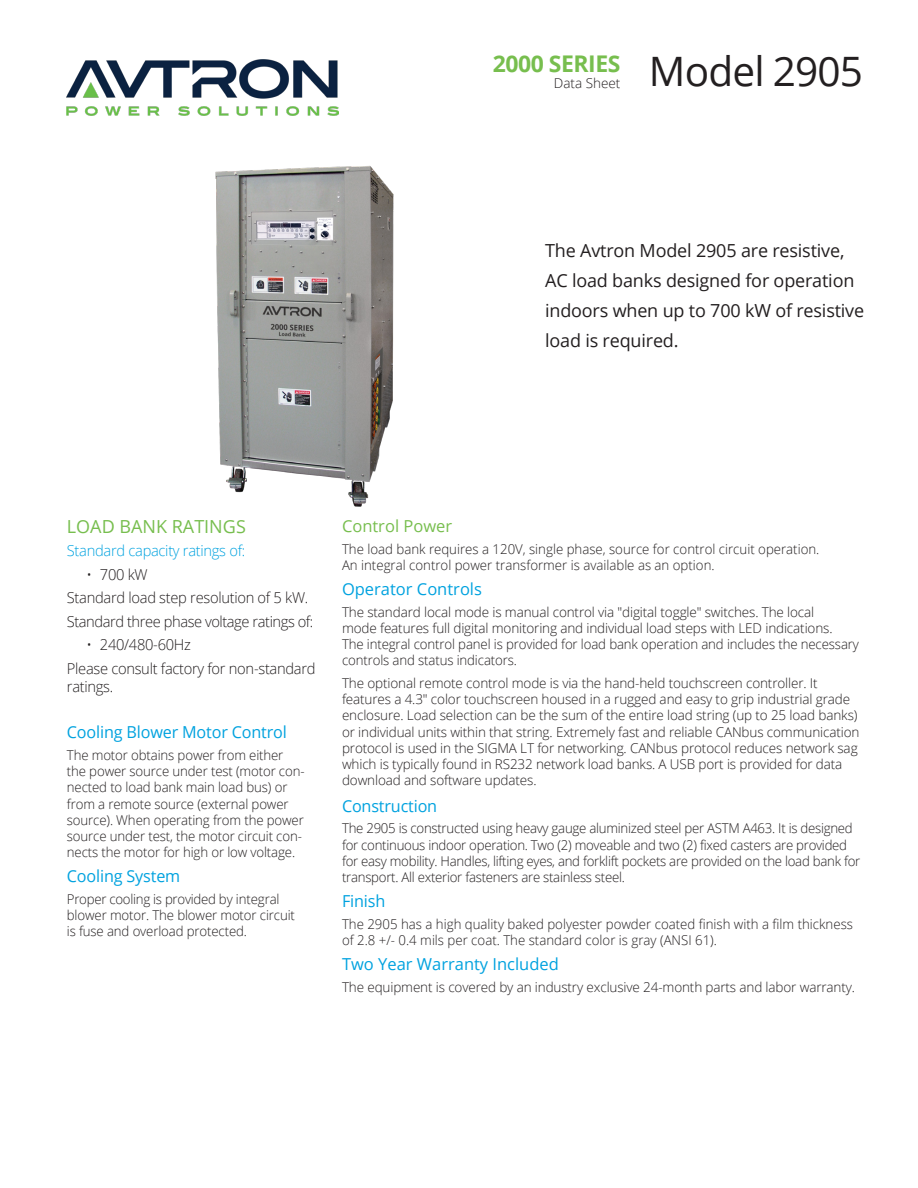
<style>
.page{position:relative;width:918px;height:1188px;background:#fff}
.page>*{position:absolute;margin:0;border:0;box-sizing:border-box;transform-origin:0 0}
.Data_sheet_2nd_SUBHE{font:40.5px "Open Sans";letter-spacing:-.02em;color:#231f20}
.Data_sheet_2nd_SUBHE-2{font:700 22.95px "Open Sans";letter-spacing:-.02em;color:#77be4e}
.Data_sheet_SUBHEAD{font:18px/30px "Open Sans";letter-spacing:-.01em;color:#231f20}
.Data_sheet_2nd_SUBHE-3{font:18px "Open Sans";color:#77be4e}
.Front_Page-Body-EB{font:16.5px "Open Sans";letter-spacing:-.01em;color:#00a2df}
.Back_Page-Body-EB{font:16.5px "Open Sans";color:#00a2df}
.Back_Page-Body-EB-2{font:16.5px "Open Sans";color:#77be4e}
.Data_sheet_2nd_SUBHE-4{font:300 15px "Open Sans";letter-spacing:-.03em;color:#231f20}
.Back_Page-Body-EB-3{font:300 15px/18px "Open Sans";letter-spacing:-.02em;color:#231f20}
.Data_sheet_2nd_SUBHE-5{font:300 15px "Open Sans";letter-spacing:-.02em;color:#00a2df}
.Front_Page-Body-EB-2{font:300 13.5px/16.2px "Open Sans";letter-spacing:-.01em;color:#231f20}
.Back_Page-Body-EB-4{font:300 13.5px "Open Sans";letter-spacing:-.01em;color:#231f20}
.Data_sheet_2nd_SUBHE-6{font:300 13.5px "Open Sans";color:#231f20}
</style>
<div class="page">
<img style="left:215px;top:165px;width:179px;height:342px">
<img style="left:67px;top:59px;width:272px;height:57px">
<p class="Data_sheet_2nd_SUBHE-2" style="left:493px;top:48px;width:129px">2000 SERIES</p>
<p class="Data_sheet_2nd_SUBHE-6" style="left:554px;top:74px;width:68px">Data Sheet</p>
<p class="Data_sheet_2nd_SUBHE" style="left:649px;top:44px;width:216px">Model 2905</p>
<p class="Data_sheet_SUBHEAD" style="left:545px;top:235px;width:321px">The Avtron Model 2905 are resistive,<br>AC load banks designed for operation indoors when up to 700 kW of resistive load is required.</p>
<p class="Data_sheet_2nd_SUBHE-3" style="left:67px;top:514px;width:180px">LOAD BANK RATINGS</p>
<p class="Data_sheet_2nd_SUBHE-5" style="left:67px;top:541px;width:180px">Standard capacity ratings of:</p>
<p class="Back_Page-Body-EB-3" style="left:86px;top:565px;width:63px">• 700 kW</p>
<p class="Data_sheet_2nd_SUBHE-4" style="left:67px;top:588px;width:243px">Standard load step resolution of 5 kW.</p>
<p class="Data_sheet_2nd_SUBHE-4" style="left:67px;top:611px;width:248px">Standard three phase voltage ratings of:</p>
<p class="Back_Page-Body-EB-3" style="left:86px;top:635px;width:106px">• 240/480-60Hz</p>
<p class="Back_Page-Body-EB-3" style="left:67px;top:659px;width:250px">Please consult factory for non-standard ratings.</p>
<p class="Front_Page-Body-EB" style="left:67px;top:721px;width:222px">Cooling Blower Motor Control</p>
<p class="Front_Page-Body-EB-2" style="left:67px;top:747px;width:239px">The motor obtains power from either the power source under test (motor con&shy;nected to load bank main load bus) or from a remote source (external power source). When operating from the power source under test, the motor circuit con&shy;nects the motor for high or low voltage.</p>
<p class="Front_Page-Body-EB" style="left:67px;top:865px;width:115px">Cooling System</p>
<p class="Front_Page-Body-EB-2" style="left:67px;top:891px;width:230px">Proper cooling is provided by integral blower motor. The blower motor circuit is fuse and overload protected.</p>
<p class="Back_Page-Body-EB-2" style="left:342px;top:515px;width:112px">Control Power</p>
<p class="Front_Page-Body-EB-2" style="left:342px;top:540px;width:479px">The load bank requires a 120V, single phase, source for control circuit operation.<br>An integral control power transformer is available as an option.</p>
<p class="Back_Page-Body-EB" style="left:342px;top:578px;width:142px">Operator Controls</p>
<p class="Front_Page-Body-EB-2" style="left:342px;top:603px;width:518px">The standard local mode is manual control via "digital toggle" switches. The local<br>mode features full digital monitoring and individual load steps with LED indications.<br>The integral control panel is provided for load bank operation and includes the necessary controls and status indicators.</p>
<p class="Front_Page-Body-EB-2" style="left:342px;top:675px;width:519px">The optional remote control mode is via the hand-held touchscreen controller. It features a 4.3" color touchscreen housed in a rugged and easy to grip industrial grade enclosure. Load selection can be the sum of the entire load string (up to 25 load banks) or individual units within that string. Extremely fast and reliable CANbus communication protocol is used in the SIGMA LT for networking. CANbus protocol reduces network sag which is typically found in RS232 network load banks. A USB port is provided for data download and software updates.</p>
<p class="Front_Page-Body-EB" style="left:342px;top:795px;width:97px">Construction</p>
<p class="Front_Page-Body-EB-2" style="left:342px;top:820px;width:520px">The 2905 is constructed using heavy gauge aluminized steel per ASTM A463. It is designed for continuous indoor operation. Two (2) moveable and two (2) fixed casters are provided for easy mobility. Handles, lifting eyes, and forklift pockets are provided on the load bank for transport. All exterior fasteners are stainless steel.</p>
<p class="Front_Page-Body-EB" style="left:342px;top:890px;width:45px">Finish</p>
<p class="Front_Page-Body-EB-2" style="left:342px;top:915px;width:513px">The 2905 has a high quality baked polyester powder coated finish with a film thickness of 2.8 +/- 0.4 mils per coat. The standard color is gray (ANSI 61).</p>
<p class="Back_Page-Body-EB" style="left:342px;top:953px;width:218px">Two Year Warranty Included</p>
<p class="Back_Page-Body-EB-4" style="left:342px;top:978px;width:515px">The equipment is covered by an industry exclusive 24-month parts and labor warranty.</p>
</div>
